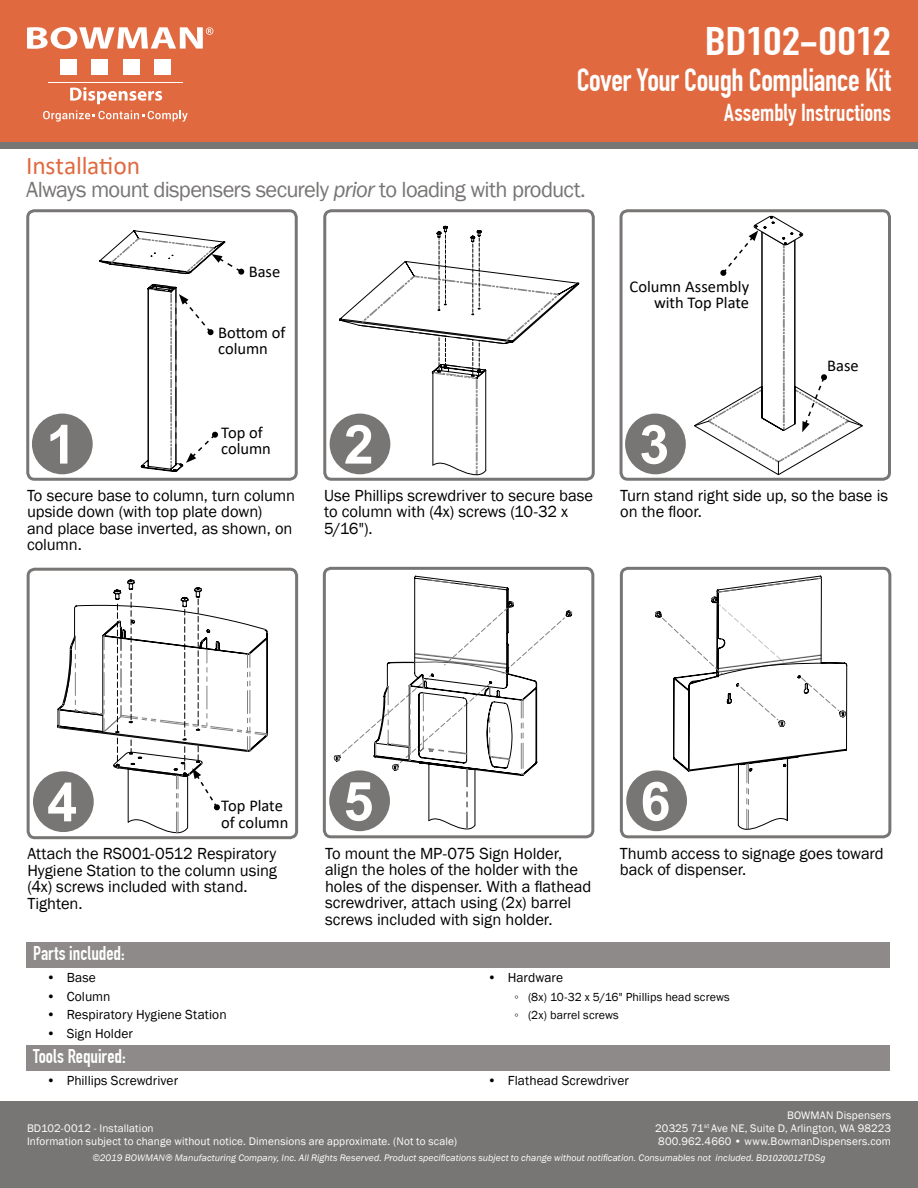
<style>
.page{position:relative;width:918px;height:1188px;background:#fff}
.page>*{position:absolute;margin:0;border:0;box-sizing:border-box;transform-origin:0 0}
.t1{font:700 54px "Arial";color:#fff}
.t2{font:700 39px "DIN Condensed";letter-spacing:-.01em;color:#fff;scale:1.28 1}
.t3{font:700 31.5px "DIN Condensed";letter-spacing:-.015em;color:#fff}
.t4{font:25.5px "Calibri";letter-spacing:-.01em;color:#e0693f}
.t5{font:700 24px "DIN Condensed";color:#fff}
.t6{font:22.5px "Franklin Gothic";letter-spacing:-.035em;color:#787675}
.t7{font:700 19.5px "DIN Condensed";color:#fff}
.t8{font:16.5px/16.5px "Franklin Gothic";letter-spacing:-.005em;color:#000}
.t9{font:16.5px/16.5px "Calibri";letter-spacing:-.005em;color:#000}
.t10{font:13.5px "Franklin Gothic";letter-spacing:.005em;color:#000}
.t11{font:12px/18.8px "Franklin Gothic";letter-spacing:.005em;color:#000}
.t12{font:11.25px/12.8px "Franklin Gothic";letter-spacing:.01em;color:#fff}
.t13{font:italic 9.75px "Franklin Gothic";letter-spacing:.005em;color:#fff}
.s1{font-style:italic}
.s2{font-family:"Calibri"}
</style>
<div class="page">
<div style="left:0;top:0;width:918px;height:148px;background:#787675"></div>
<div style="left:0;top:1101px;width:918px;height:87px;background:#787675"></div>
<div style="left:0;top:0;width:918px;height:142px;background:#e0693f"></div>
<div style="left:26px;top:209px;width:272px;height:272px;border:3px solid #787675;border-radius:7px"></div>
<svg style="left:339px;top:226px;width:240px;height:249px"></svg>
<div style="left:323px;top:209px;width:272px;height:272px;border:3px solid #787675;border-radius:7px"></div>
<div style="left:620px;top:209px;width:271px;height:272px;border:3px solid #787675;border-radius:7px"></div>
<svg style="left:27px;top:27px;width:186px;height:22px"></svg>
<div style="left:60px;top:59px;width:17px;height:16px;background:#fff"></div>
<div style="left:92px;top:59px;width:16px;height:16px;background:#fff"></div>
<div style="left:123px;top:59px;width:17px;height:16px;background:#fff"></div>
<div style="left:154px;top:59px;width:17px;height:16px;background:#fff"></div>
<hr style="left:49px;top:82px;width:134px;height:1px;background:#fff">
<svg style="left:70px;top:87px;width:92px;height:17px"></svg>
<svg style="left:43px;top:110px;width:145px;height:12px"></svg>
<div style="left:32px;top:414px;width:61px;height:60px;background:#787675;border-radius:50%"></div>
<div style="left:330px;top:414px;width:60px;height:60px;background:#787675;border-radius:50%"></div>
<div style="left:625px;top:414px;width:61px;height:60px;background:#787675;border-radius:50%"></div>
<svg style="left:694px;top:216px;width:169px;height:259px"></svg>
<svg style="left:99px;top:230px;width:145px;height:242px"></svg>
<svg style="left:655px;top:576px;width:192px;height:254px"></svg>
<div style="left:620px;top:567px;width:271px;height:271px;border:3px solid #787675;border-radius:7px"></div>
<div style="left:626px;top:770px;width:61px;height:61px;background:#787675;border-radius:50%"></div>
<div style="left:27px;top:568px;width:271px;height:271px;border:3px solid #787675;border-radius:7px"></div>
<svg style="left:333px;top:575px;width:240px;height:255px"></svg>
<div style="left:323px;top:567px;width:271px;height:271px;border:3px solid #787675;border-radius:7px"></div>
<div style="left:33px;top:771px;width:61px;height:61px;background:#787675;border-radius:50%"></div>
<div style="left:329px;top:770px;width:61px;height:61px;background:#787675;border-radius:50%"></div>
<svg style="left:56px;top:579px;width:212px;height:255px"></svg>
<div style="left:26px;top:942px;width:864px;height:26px;background:#8d8a89"></div>
<div style="left:26px;top:1045px;width:864px;height:26px;background:#8d8a89"></div>
<h2 class="t2" style="left:705px;top:18px;width:147px">BD102-0012</h2>
<h3 class="t3" style="left:577px;top:61px;width:316px">Cover Your Cough Compliance Kit</h3>
<h3 class="t4" style="left:26px;top:148px;width:115px">Installation</h3>
<h3 class="t6" style="left:26px;top:176px;width:561px">Always mount dispensers securely <span class="s1">prior</span> to loading with product.</h3>
<p class="t9" style="left:249px;top:263px;width:33px">Base</p>
<p class="t9" style="left:218px;top:324px;width:69px">Bottom of column</p>
<h3 class="t5" style="left:724px;top:98px;width:168px">Assembly Instructions</h3>
<p class="t9" style="left:630px;top:277px;width:121px;text-align:right">Column Assembly with Top Plate</p>
<p class="t9" style="left:827px;top:357px;width:33px">Base</p>
<h1 class="t1" style="left:46px;top:407px;width:32px">1</h1>
<h1 class="t1" style="left:344px;top:407px;width:32px">2</h1>
<h1 class="t1" style="left:639px;top:407px;width:32px">3</h1>
<p class="t9" style="left:221px;top:424px;width:51px">Top of column</p>
<p class="t8" style="left:27px;top:488px;width:270px">To secure base to column, turn column upside down (with top plate down)<br>and place base inverted, as shown, on column.</p>
<p class="t8" style="left:324px;top:488px;width:271px">Use Phillips screwdriver to secure base to column with (4x) screws (10-32 x<br>5/16").</p>
<p class="t8" style="left:620px;top:488px;width:269px">Turn stand right side up, so the base is on the floor.</p>
<h1 class="t1" style="left:47px;top:764px;width:32px">4</h1>
<p class="t9" style="left:221px;top:797px;width:69px">Top Plate of column</p>
<h1 class="t1" style="left:343px;top:763px;width:32px">5</h1>
<h1 class="t1" style="left:640px;top:763px;width:32px">6</h1>
<p class="t8" style="left:27px;top:846px;width:251px">Attach the RS001-0512 Respiratory<br>Hygiene Station to the column using (4x) screws included with stand.<br>Tighten.</p>
<p class="t8" style="left:325px;top:845px;width:268px">To mount the MP-075 Sign Holder, align the holes of the holder with the holes of the dispenser. With a flathead screwdriver, attach using (2x) barrel screws included with sign holder.</p>
<p class="t8" style="left:620px;top:845px;width:266px">Thumb access to signage goes toward back of dispenser.</p>
<p class="t7" style="left:33px;top:942px;width:93px">Parts included:</p>
<p class="t10" style="left:46px;top:969px;width:51px">• Base</p>
<p class="t10" style="left:46px;top:988px;width:66px">• Column</p>
<p class="t10" style="left:46px;top:1007px;width:182px">• Respiratory Hygiene Station</p>
<p class="t10" style="left:46px;top:1025px;width:88px">• Sign Holder</p>
<p class="t10" style="left:488px;top:969px;width:77px">• Hardware</p>
<p class="t11" style="left:514px;top:988px;width:217px"><span class="s2">◦</span> (8x) 10-32 x 5/16" Phillips head screws <span class="s2">◦</span> (2x) barrel screws</p>
<p class="t7" style="left:33px;top:1045px;width:94px">Tools Required:</p>
<p class="t10" style="left:46px;top:1072px;width:133px">• Phillips Screwdriver</p>
<p class="t10" style="left:488px;top:1072px;width:143px">• Flathead Screwdriver</p>
<p class="t12" style="left:27px;top:1122px;width:432px">BD102-0012 - Installation<br>Information subject to change without notice. Dimensions are approximate. (Not to scale)</p>
<p class="t12" style="left:655px;top:1109px;width:237px;text-align:justify;text-indent:132px">BOWMAN Dispensers 20325 71<sup>st</sup> Ave NE, Suite D, Arlington, WA 98223<br>800.962.4660 • www.BowmanDispensers.com</p>
<p class="t13" style="left:92px;top:1151px;width:735px">©2019 BOWMAN® Manufacturing Company, Inc. All Rights Reserved. Product specifications subject to change without notification. Consumables not included. B<span class="s2">D1020012</span>TDS<span class="s2">g</span></p>
</div>
